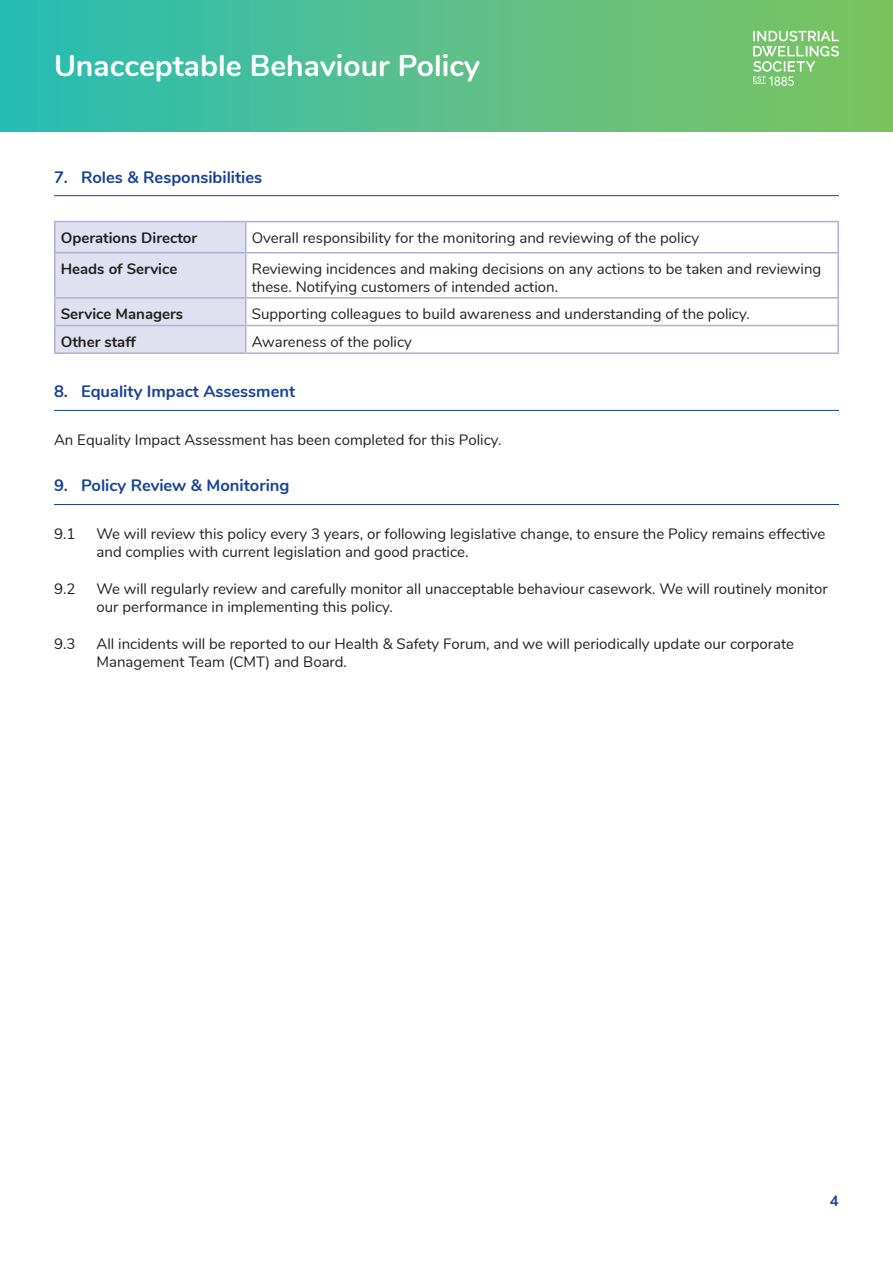
<style>
.page{position:relative;width:893px;height:1263px;background:#fff}
.page>*{position:absolute;margin:0;border:0;box-sizing:border-box;transform-origin:0 0}
.t1{font:700 30px "Nunito";color:#fff}
.t2{font:700 16.5px "Nunito";color:#174296}
.Text{font:15px/18px "Nunito";color:#231f20}
.Bold_text{font:700 15px "Nunito";color:#231f20}
.t3{font:700 15px "Nunito";color:#174296}
</style>
<div class="page">
<div style="left:0;top:0;width:893px;height:132px;background:linear-gradient(to right,#2bbcb5,#82c35f)"></div>
<svg style="left:753px;top:31px;width:86px;height:55px;background:#93cf89"></svg>
<hr style="left:54px;top:195px;width:785px;height:1px;background:#174296">
<svg style="left:246px;top:222px;width:591px;height:130px"></svg>
<hr style="left:54px;top:221px;width:192px;height:1px;background:#adb0d6">
<hr style="left:54px;top:222px;width:2px;height:30px;background:#adb0d6">
<hr style="left:54px;top:252px;width:192px;height:1px;background:#adb0d6">
<hr style="left:54px;top:253px;width:2px;height:44px;background:#adb0d6">
<hr style="left:837px;top:253px;width:2px;height:44px;background:#adb0d6">
<hr style="left:54px;top:297px;width:192px;height:2px;background:#adb0d6">
<hr style="left:54px;top:299px;width:2px;height:26px;background:#adb0d6">
<hr style="left:246px;top:297px;width:593px;height:2px;background:#adb0d6">
<hr style="left:837px;top:299px;width:2px;height:26px;background:#adb0d6">
<hr style="left:54px;top:325px;width:192px;height:1px;background:#adb0d6">
<hr style="left:54px;top:326px;width:2px;height:26px;background:#adb0d6">
<hr style="left:246px;top:325px;width:593px;height:1px;background:#adb0d6">
<svg style="left:55px;top:222px;width:191px;height:130px;background:#dcdeee"></svg>
<hr style="left:837px;top:326px;width:2px;height:26px;background:#adb0d6">
<hr style="left:54px;top:352px;width:192px;height:2px;background:#adb0d6">
<hr style="left:246px;top:352px;width:593px;height:2px;background:#adb0d6">
<hr style="left:246px;top:221px;width:593px;height:1px;background:#adb0d6">
<hr style="left:245px;top:222px;width:1px;height:30px;background:#adb0d6">
<hr style="left:837px;top:222px;width:2px;height:30px;background:#adb0d6">
<hr style="left:246px;top:252px;width:593px;height:1px;background:#adb0d6">
<hr style="left:54px;top:410px;width:785px;height:1px;background:#174296">
<hr style="left:54px;top:504px;width:785px;height:1px;background:#174296">
<h1 class="t1" style="left:54px;top:43px;width:427px">Unacceptable Behaviour Policy</h1>
<p class="t2" style="left:54px;top:165px;width:210px">7. Roles &amp; Responsibilities</p>
<p class="Bold_text" style="left:61px;top:226px;width:138px">Operations Director</p>
<p class="Text" style="left:252px;top:228px;width:449px">Overall responsibility for the monitoring and reviewing of the policy</p>
<p class="Bold_text" style="left:61px;top:258px;width:118px">Heads of Service</p>
<p class="Text" style="left:252px;top:259px;width:571px">Reviewing incidences and making decisions on any actions to be taken and reviewing these. Notifying customers of intended action.</p>
<p class="Bold_text" style="left:61px;top:303px;width:124px">Service Managers</p>
<p class="Text" style="left:252px;top:304px;width:499px">Supporting colleagues to build awareness and understanding of the policy.</p>
<p class="Bold_text" style="left:61px;top:330px;width:77px">Other staff</p>
<p class="Text" style="left:252px;top:332px;width:162px">Awareness of the policy</p>
<p class="t2" style="left:54px;top:379px;width:243px">8. Equality Impact Assessment</p>
<p class="Text" style="left:54px;top:430px;width:449px">An Equality Impact Assessment has been completed for this Policy.</p>
<p class="t2" style="left:54px;top:473px;width:237px">9. Policy Review &amp; Monitoring</p>
<p class="Text" style="left:54px;top:524px;width:23px">9.1</p>
<p class="Text" style="left:97px;top:524px;width:730px">We will review this policy every 3 years, or following legislative change, to ensure the Policy remains effective and complies with current legislation and good practice.</p>
<p class="Text" style="left:54px;top:579px;width:23px">9.2</p>
<p class="Text" style="left:97px;top:579px;width:733px">We will regularly review and carefully monitor all unacceptable behaviour casework. We will routinely monitor our performance in implementing this policy.</p>
<p class="Text" style="left:54px;top:634px;width:23px">9.3</p>
<p class="Text" style="left:97px;top:634px;width:699px">All incidents will be reported to our Health &amp; Safety Forum, and we will periodically update our corporate<br>Management Team (CMT) and Board.</p>
<p class="t3" style="left:830px;top:1189px;width:10px">4</p>
</div>
